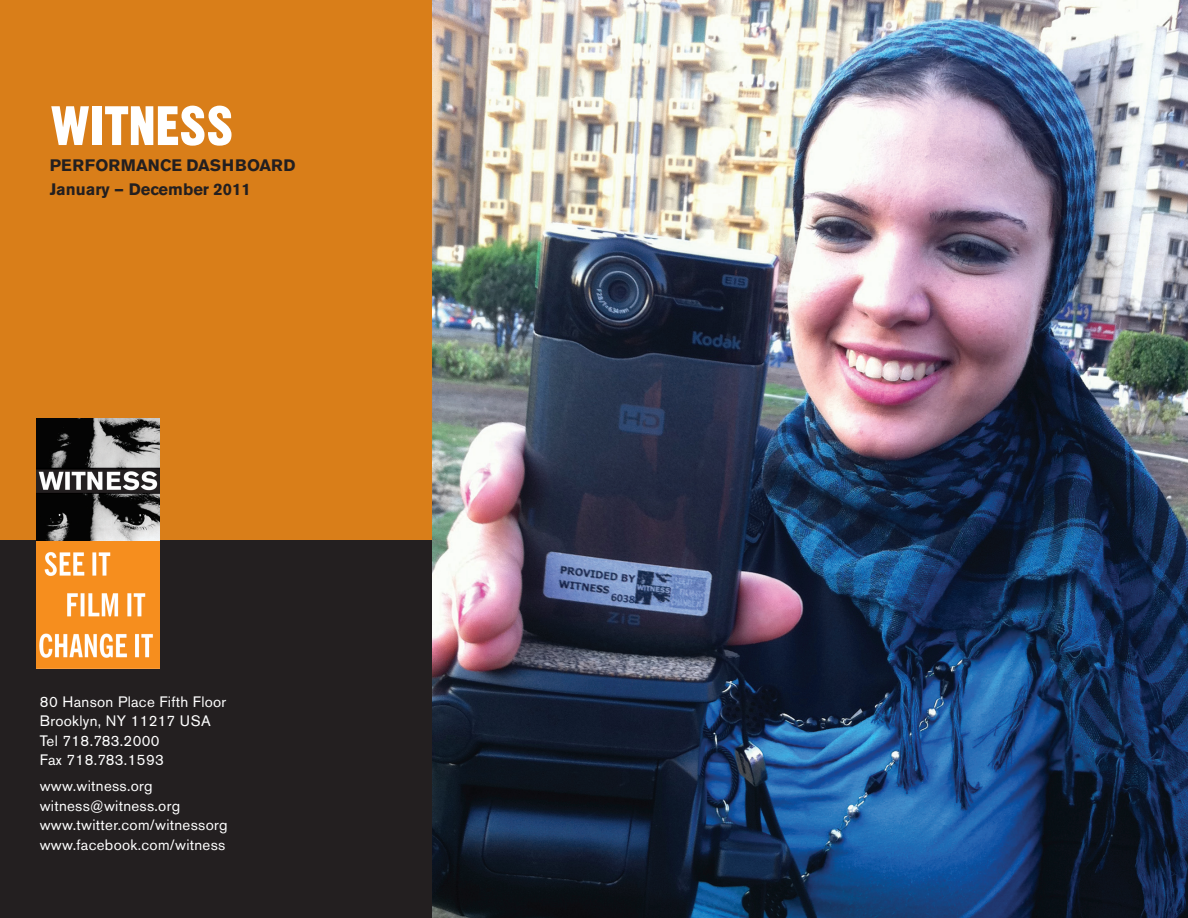
<style>
.page{position:relative;width:1188px;height:918px;background:#fff}
.page>*{position:absolute;margin:0;border:0;box-sizing:border-box;transform-origin:0 0}
.t1{font:54px "Gothic Thirteen";color:#fff}
.t2{font:700 16.5px/24px "Akzidenz Grotesk BE";color:#231f20}
.t3{font:15px/19.5px "Akzidenz Grotesk BE";letter-spacing:.02em;color:#fff}
</style>
<div class="page">
<img style="left:432px;top:0;width:756px;height:918px">
<div style="left:0;top:378px;width:432px;height:540px;background:#231f20"></div>
<div style="left:0;top:0;width:432px;height:540px;background:#d97e19"></div>
<img style="left:37px;top:418px;width:122px;height:250px">
<h1 class="t1" style="left:51px;top:92px;width:184px">WITNESS</h1>
<p class="t2" style="left:50px;top:154px;width:247px">PERFORMANCE DASHBOARD<br>January — December 2011</p>
<p class="t3" style="left:40px;top:692px;width:188px">80 Hanson Place Fifth Floor<br>Brooklyn, NY 11217 USA<br>Tel 718.783.2000<br>Fax 718.783.1593</p>
<p class="t3" style="left:40px;top:776px;width:189px">www.witness.org witness@witness.org www.twitter.com/witnessorg www.facebook.com/witness</p>
</div>
